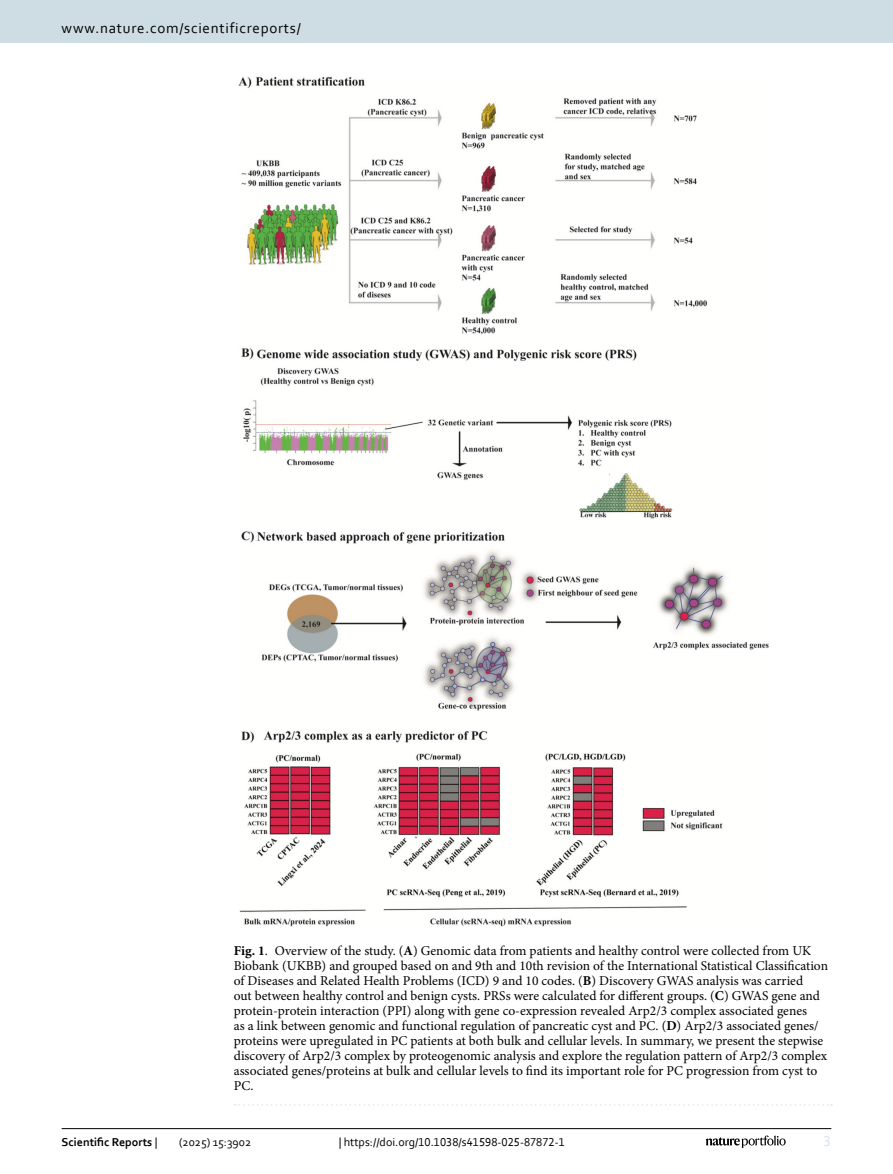
<style>
.page{position:relative;width:893px;height:1174px;background:#fff}
.page>*{position:absolute;margin:0;border:0;box-sizing:border-box;transform-origin:0 0}
.t1{font:15px "Corbel";letter-spacing:.05em;color:#000}
.t2{font:15px "Corbel";color:#d9e4eb}
.Figure_Caption{font:13.5px/15px "Minion Pro";color:#000}
.t3{font:12px "Corbel";color:#000}
.t4{font:700 12px "Corbel";color:#000}
.s1{font-weight:700}
.s2{font-weight:400}
</style>
<div class="page">
<img style="left:238px;top:76px;width:530px;height:850px">
<svg style="left:235px;top:1104px;width:597px;height:1px"></svg>
<hr style="left:62px;top:1128px;width:769px;height:1px;background:#000">
<svg style="left:706px;top:1135px;width:80px;height:12px"></svg>
<div style="left:0;top:0;width:893px;height:43px;background:#cedde4"></div>
<p class="t1" style="left:62px;top:18px;width:241px">www.nature.com/scientificreports/</p>
<p class="Figure_Caption" style="left:234px;top:942px;width:596px"><span class="s1">Fig. 1</span>. Overview of the study. (<span class="s1">A</span>) Genomic data from patients and healthy control were collected from UK Biobank (UKBB) and grouped based on and 9th and 10th revision of the International Statistical Classification of Diseases and Related Health Problems (ICD) 9 and 10 codes. (<span class="s1">B</span>) Discovery GWAS analysis was carried<br>out between healthy control and benign cysts. PRSs were calculated for different groups. (<span class="s1">C</span>) GWAS gene and protein-protein interaction (PPI) along with gene co-expression revealed Arp2/3 complex associated genes<br>as a link between genomic and functional regulation of pancreatic cyst and PC. (<span class="s1">D</span>) Arp2/3 associated genes/ proteins were upregulated in PC patients at both bulk and cellular levels. In summary, we present the stepwise discovery of Arp2/3 complex by proteogenomic analysis and explore the regulation pattern of Arp2/3 complex associated genes/proteins at bulk and cellular levels to find its important role for PC progression from cyst to PC.</p>
<p class="t4" style="left:62px;top:1134px;width:97px">Scientific Reports <span class="s2">|</span></p>
<p class="t3" style="left:179px;top:1134px;width:74px">(2025) 15:3902</p>
<p class="t3" style="left:339px;top:1134px;width:228px">| https://doi.org/10.1038/s41598-025-87872-1</p>
<p class="t2" style="left:824px;top:1132px;width:9px">3</p>
</div>
